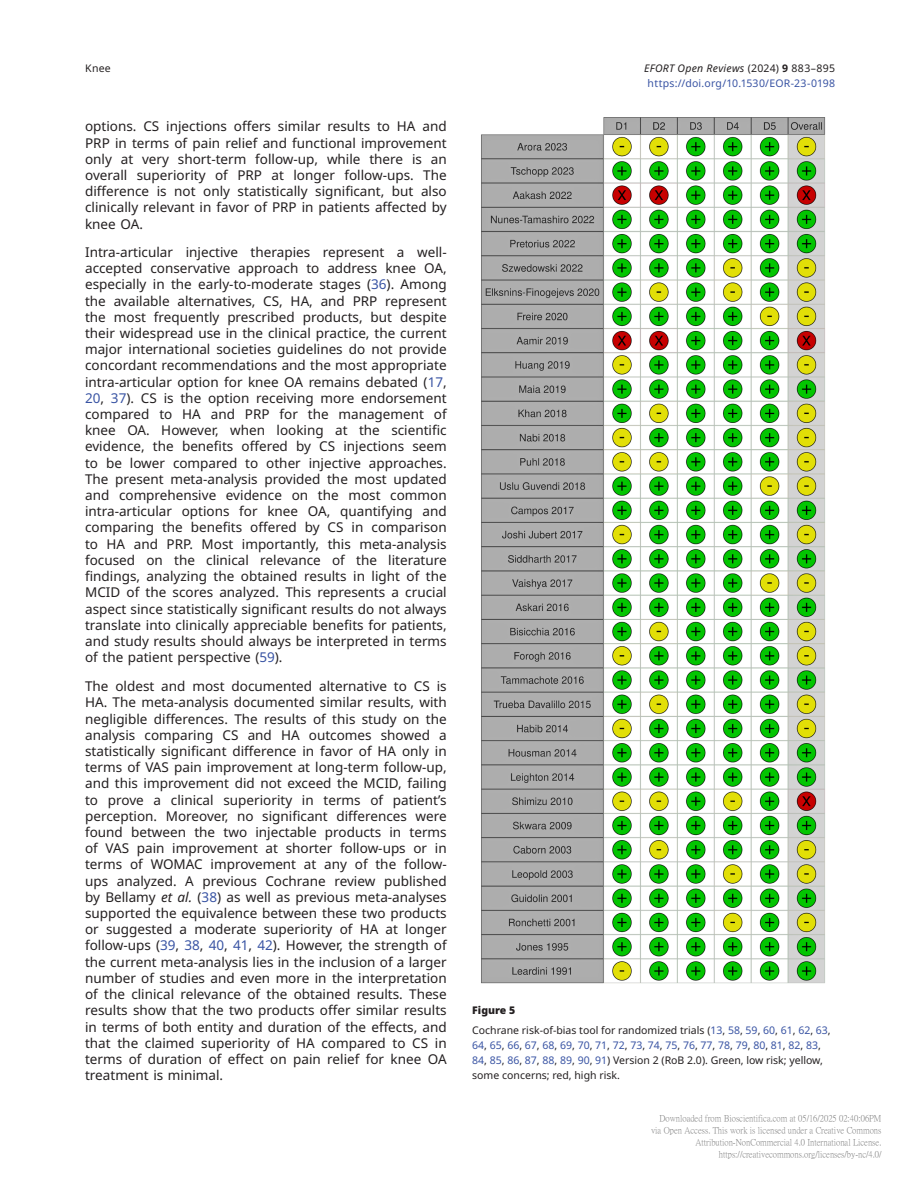
<style>
.page{position:relative;width:919px;height:1187px;background:#fff}
.page>*{position:absolute;margin:0;border:0;box-sizing:border-box;transform-origin:0 0}
.TXI{font:13.5px/16.2px "Noto Sans";color:#231f20;text-align:justify}
.TXT{font:13.5px/16.2px "Noto Sans";color:#231f20;text-align:justify}
.FC{font:10.5px/15px "Noto Sans";color:#231f20}
.t1{font:10.5px/15px "Noto Sans";letter-spacing:.02em;color:#3853a3;text-align:center}
.FC-2{font:900 10.5px "Noto Sans";color:#231f20}
.t2{font:9px/12px "P Ming Li U";color:rgb(0 0 0/.5);text-align:right}
.s1{color:#3853a3}
.s2{font-style:italic}
.s3{font-style:italic;color:#231f20}
.s4{color:#231f20}
.s5{font-weight:700;color:#231f20}
</style>
<div class="page">
<img style="left:481px;top:117px;width:344px;height:866px">
<p class="FC" style="left:85px;top:61px;width:27px">Knee</p>
<p class="TXT" style="left:85px;top:119px;width:363px">options. CS injections offers similar results to HA and PRP in terms of pain relief and functional improvement only at very short-term follow-up, while there is an overall superiority of PRP at longer follow-ups. The difference is not only statistically significant, but also clinically relevant in favor of PRP in patients affected by knee OA.</p>
<p class="TXI" style="left:85px;top:244px;width:363px">Intra-articular injective therapies represent a well&shy;accepted conservative approach to address knee OA, especially in the early-to-moderate stages (<span class="s1">36</span>). Among the available alternatives, CS, HA, and PRP represent the most frequently prescribed products, but despite their widespread use in the clinical practice, the current major international societies guidelines do not provide concordant recommendations and the most appropriate intra-articular option for knee OA remains debated (<span class="s1">17</span>, <span class="s1">20</span>, <span class="s1">37</span>). CS is the option receiving more endorsement compared to HA and PRP for the management of knee OA. However, when looking at the scientific evidence, the benefits offered by CS injections seem to be lower compared to other injective approaches.<br>The present meta-analysis provided the most updated and comprehensive evidence on the most common intra-articular options for knee OA, quantifying and comparing the benefits offered by CS in comparison to HA and PRP. Most importantly, this meta-analysis focused on the clinical relevance of the literature findings, analyzing the obtained results in light of the MCID of the scores analyzed. This represents a crucial aspect since statistically significant results do not always translate into clinically appreciable benefits for patients, and study results should always be interpreted in terms of the patient perspective (<span class="s1">59</span>).</p>
<p class="TXI" style="left:85px;top:678px;width:363px">The oldest and most documented alternative to CS is HA. The meta-analysis documented similar results, with negligible differences. The results of this study on the analysis comparing CS and HA outcomes showed a statistically significant difference in favor of HA only in terms of VAS pain improvement at long-term follow-up, and this improvement did not exceed the MCID, failing to prove a clinical superiority in terms of patient’s perception. Moreover, no significant differences were found between the two injectable products in terms of VAS pain improvement at shorter follow-ups or in terms of WOMAC improvement at any of the follow&shy;ups analyzed. A previous Cochrane review published by Bellamy <span class="s2">et al.</span> (<span class="s1">38</span>) as well as previous meta-analyses supported the equivalence between these two products or suggested a moderate superiority of HA at longer follow-ups (<span class="s1">39</span>, <span class="s1">38</span>, <span class="s1">40</span>, <span class="s1">41</span>, <span class="s1">42</span>). However, the strength of the current meta-analysis lies in the inclusion of a larger number of studies and even more in the interpretation of the clinical relevance of the obtained results. These results show that the two products offer similar results in terms of both entity and duration of the effects, and that the claimed superiority of HA compared to CS in terms of duration of effect on pain relief for knee OA treatment is minimal.</p>
<p class="t1" style="left:644px;top:61px;width:192px"><span class="s3">EFORT Open Reviews</span> <span class="s4">(2024)</span> <span class="s5">9</span> <span class="s4">883–895 </span>https://doi.org/10.1530/EOR-23-0198</p>
<p class="FC-2" style="left:472px;top:1002px;width:44px">Figure 5</p>
<p class="FC" style="left:472px;top:1022px;width:360px">Cochrane risk-of-bias tool for randomized trials (<span class="s1">13</span>, <span class="s1">58</span>, <span class="s1">59</span>, <span class="s1">60</span>, <span class="s1">61</span>, <span class="s1">62</span>, <span class="s1">63</span>, <span class="s1">64</span>, <span class="s1">65</span>, <span class="s1">66</span>, <span class="s1">67</span>, <span class="s1">68</span>, <span class="s1">69</span>, <span class="s1">70</span>, <span class="s1">71</span>, <span class="s1">72</span>, <span class="s1">73</span>, <span class="s1">74</span>, <span class="s1">75</span>, <span class="s1">76</span>, <span class="s1">77</span>, <span class="s1">78</span>, <span class="s1">79</span>, <span class="s1">80</span>, <span class="s1">81</span>, <span class="s1">82</span>, <span class="s1">83</span>, <span class="s1">84</span>, <span class="s1">85</span>, <span class="s1">86</span>, <span class="s1">87</span>, <span class="s1">88</span>, <span class="s1">89</span>, <span class="s1">90</span>, <span class="s1">91</span>) Version 2 (RoB 2.0). Green, low risk; yellow, some concerns; red, high risk.</p>
<p class="t2" style="left:651px;top:1112px;width:232px">Downloaded from Bioscientifica.com at 05/16/2025 02:40:06PM via Open Access. This work is licensed under a Creative Commons Attribution-NonCommercial 4.0 International License. https://creativecommons.org/licenses/by-nc/4.0/</p>
</div>
